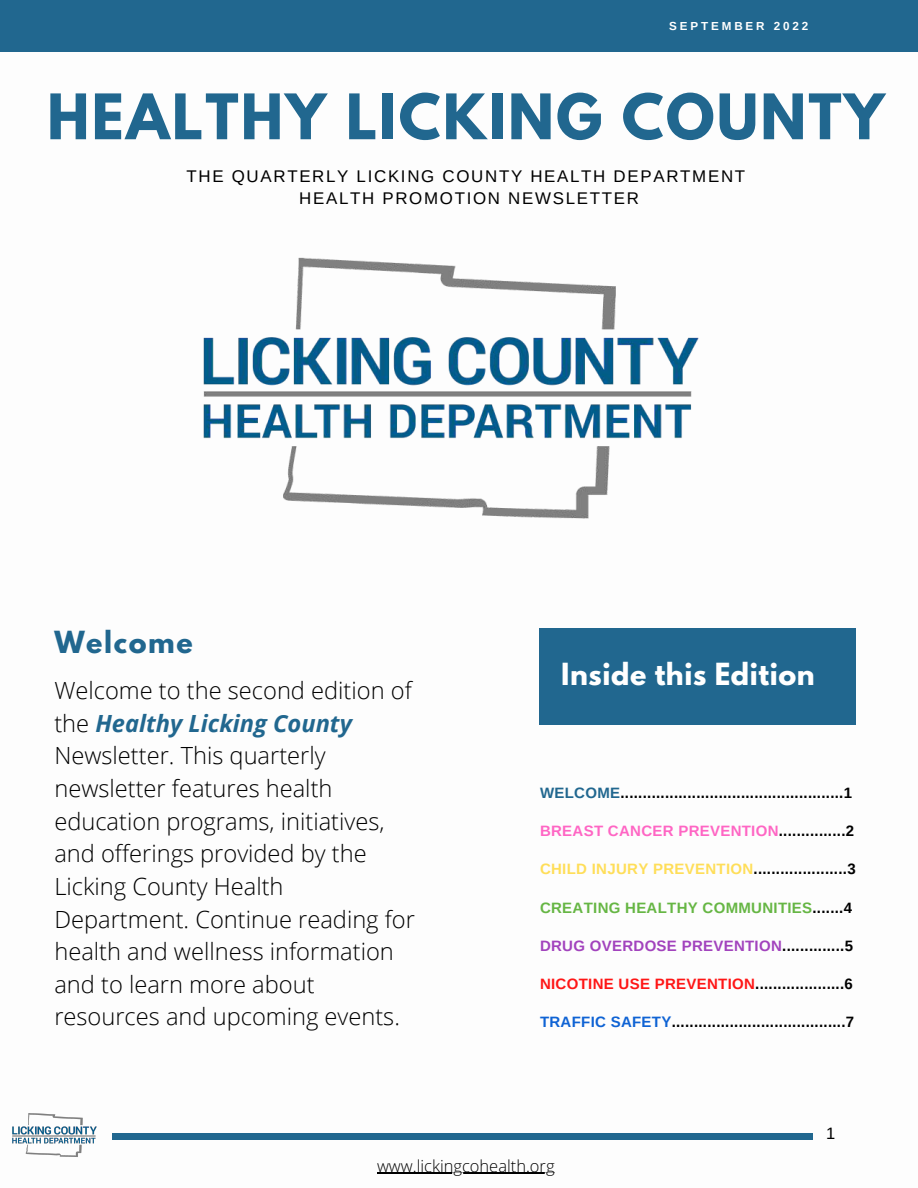
<style>
.page{position:relative;width:918px;height:1188px;background:#fff}
.page>*{position:absolute;margin:0;border:0;box-sizing:border-box;transform-origin:0 0}
.t1{font:700 55.5px "League Spartan";letter-spacing:.04em;color:#21678f}
.t2{font:700 27px "League Spartan";letter-spacing:.02em;color:#fff}
.t3{font:700 27px "League Spartan";letter-spacing:.06em;color:#21678f}
.t4{font:300 23.7px/32.7px "Open Sans";color:#000}
.t5{font:16.95px/22.2px "Arimo";letter-spacing:.1em;color:#000;text-align:center}
.t6{font:300 16.5px "Open Sans";color:#000}
.t7{font:16.5px "Arimo";color:#000}
.t8{font:700 15px "Arimo";letter-spacing:.02em;color:#000}
.t9{font:700 15px "Arimo";letter-spacing:.02em;color:#ff1616}
.t10{font:700 15px "Arimo";letter-spacing:.02em;color:#ff66c4}
.t11{font:700 15px "Arimo";letter-spacing:.02em;color:#a243bd}
.t12{font:700 15px "Arimo";letter-spacing:.02em;color:#66b644}
.t13{font:700 11.7px "Arimo";letter-spacing:.25em;color:#fff}
.s1{font-weight:700;font-style:italic;color:#21678f}
.s2{color:#21678f}
.s3{color:#000}
.s4{color:#ffde59}
.s5{color:#0f63d4}
</style>
<div class="page">
<div style="left:0;top:0;width:918px;height:51px;background:#21678f"></div>
<div style="left:540px;top:629px;width:316px;height:95px;background:#21678f"></div>
<div style="left:112px;top:1133px;width:701px;height:7px;background:#21678f"></div>
<hr style="left:377px;top:1173px;width:178px;height:1px;background:#000">
<img style="left:203px;top:257px;width:496px;height:262px">
<img style="left:12px;top:1113px;width:85px;height:44px">
<p class="t13" style="left:669px;top:19px;width:141px">SEPTEMBER 2022</p>
<h1 class="t1" style="left:47px;top:89px;width:839px">HEALTHY LICKING COUNTY</h1>
<p class="t5" style="left:186px;top:165px;width:560px">THE QUARTERLY LICKING COUNTY HEALTH DEPARTMENT<br>HEALTH PROMOTION NEWSLETTER</p>
<p class="t3" style="left:54px;top:628px;width:140px">Welcome</p>
<p class="t4" style="left:54px;top:674px;width:362px">Welcome to the second edition of the <span class="s1">Healthy Licking County<br></span>Newsletter. This quarterly newsletter features health education programs, initiatives, and offerings provided by the<br>Licking County Health<br>Department. Continue reading for health and wellness information and to learn more about resources and upcoming events.</p>
<p class="t2" style="left:561px;top:660px;width:255px">Inside this Edition</p>
<p class="t8" style="left:540px;top:784px;width:314px"><span class="s2">WELCOME</span>..................................................1</p>
<p class="t10" style="left:540px;top:823px;width:316px">BREAST CANCER PREVENTION<span class="s3">...............2</span></p>
<p class="t8" style="left:540px;top:861px;width:317px"><span class="s4">CHILD INJURY PREVENTION</span>.....................3</p>
<p class="t12" style="left:540px;top:899px;width:314px">CREATING HEALTHY COMMUNITIES<span class="s3">.......4</span></p>
<p class="t11" style="left:540px;top:937px;width:314px">DRUG OVERDOSE PREVENTION<span class="s3">..............5</span></p>
<p class="t9" style="left:540px;top:976px;width:314px">NICOTINE USE PREVENTION<span class="s3">....................6</span></p>
<p class="t8" style="left:540px;top:1014px;width:316px"><span class="s5">TRAFFIC SAFETY</span>.......................................7</p>
<p class="t7" style="left:826px;top:1124px;width:11px">1</p>
<p class="t6" style="left:377px;top:1154px;width:179px">www.lickingcohealth.org</p>
</div>
